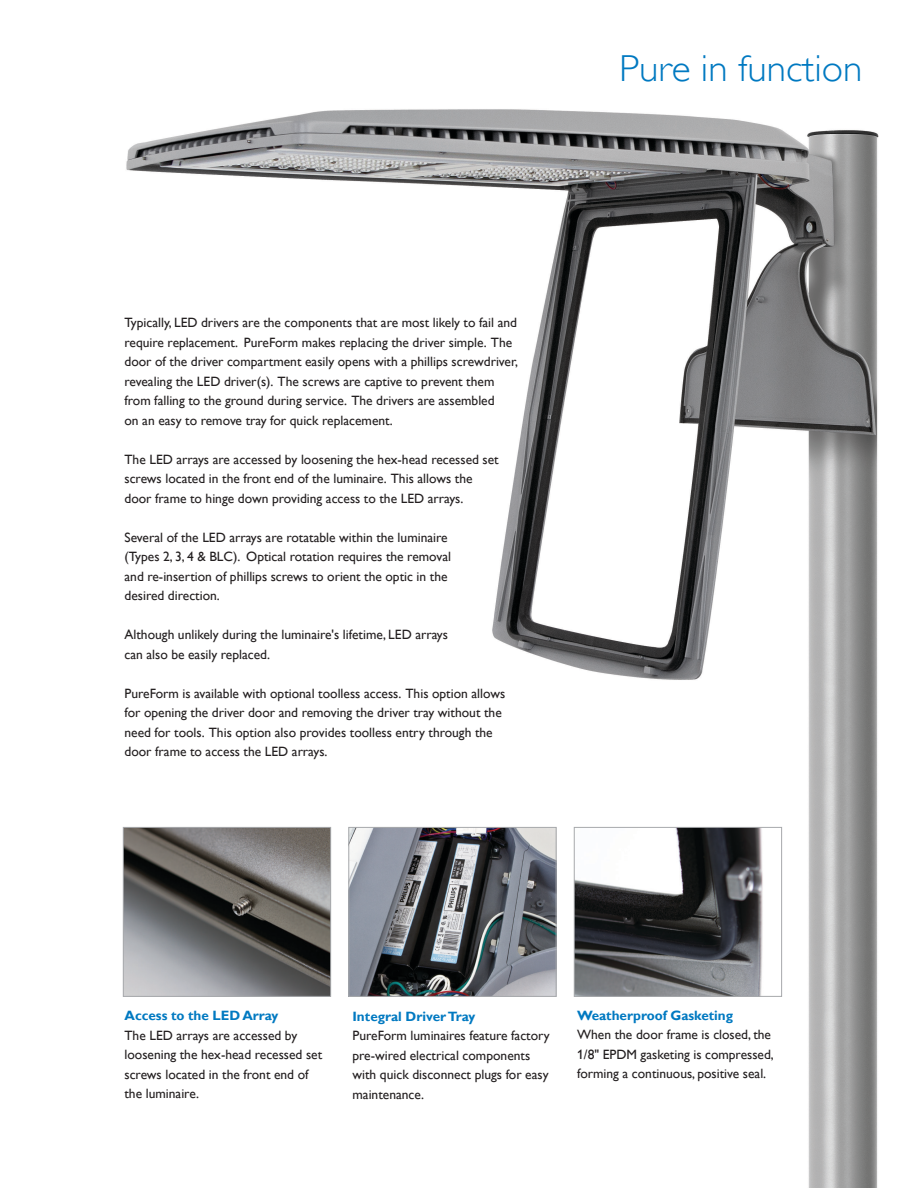
<style>
.page{position:relative;width:918px;height:1188px;background:#fff}
.page>*{position:absolute;margin:0;border:0;box-sizing:border-box;transform-origin:0 0}
.t1{font:300 37.5px "Gill Alt One";color:#0079c1;scale:1.05 1}
.t2{font:13.5px/19.5px "Gill Alt One";color:#231f20}
.t3{font:700 13.5px "Gill Alt One";color:#0079c1}
</style>
<div class="page">
<img style="left:122px;top:109px;width:757px;height:1079px">
<img style="left:576px;top:829px;width:204px;height:166px">
<div style="left:574px;top:827px;width:208px;height:170px;border:1px solid #a7a9ac"></div>
<img style="left:350px;top:829px;width:204px;height:166px">
<div style="left:348px;top:827px;width:208px;height:170px;border:1px solid #a7a9ac"></div>
<img style="left:125px;top:829px;width:204px;height:166px">
<div style="left:123px;top:827px;width:208px;height:170px;border:1px solid #a7a9ac"></div>
<p class="t2" style="left:124px;top:313px;width:395px">Typically, LED drivers are the components that are most likely to fail and require replacement. PureForm makes replacing the driver simple. The door of the driver compartment easily opens with a phillips screwdriver, revealing the LED driver(s). The screws are captive to prevent them from falling to the ground during service. The drivers are assembled<br>on an easy to remove tray for quick replacement.</p>
<p class="t2" style="left:124px;top:449px;width:376px">The LED arrays are accessed by loosening the hex-head recessed set screws located in the front end of the luminaire. This allows the door frame to hinge down providing access to the LED arrays.</p>
<p class="t2" style="left:124px;top:527px;width:328px">Several of the LED arrays are rotatable within the luminaire (Types 2, 3, 4 &amp; BLC). Optical rotation requires the removal and re-insertion of phillips screws to orient the optic in the desired direction.</p>
<p class="t2" style="left:124px;top:625px;width:325px">Although unlikely during the luminaire's lifetime, LED arrays can also be easily replaced.</p>
<p class="t2" style="left:124px;top:683px;width:382px">PureForm is available with optional toolless access. This option allows for opening the driver door and removing the driver tray without the need for tools. This option also provides toolless entry through the door frame to access the LED arrays.</p>
<p class="t1" style="left:619px;top:47px;width:233px">Pure in function</p>
<p class="t3" style="left:124px;top:1008px;width:155px">Access to the LED Array</p>
<p class="t2" style="left:124px;top:1025px;width:199px">The LED arrays are accessed by loosening the hex-head recessed set screws located in the front end of the luminaire.</p>
<p class="t3" style="left:352px;top:1009px;width:124px">Integral Driver Tray</p>
<p class="t2" style="left:352px;top:1026px;width:199px">PureForm luminaires feature factory pre-wired electrical components with quick disconnect plugs for easy maintenance.</p>
<p class="t3" style="left:577px;top:1007px;width:157px">Weatherproof Gasketing</p>
<p class="t2" style="left:577px;top:1025px;width:198px">When the door frame is closed, the<br>1/8" EPDM gasketing is compressed, forming a continuous, positive seal.</p>
</div>
